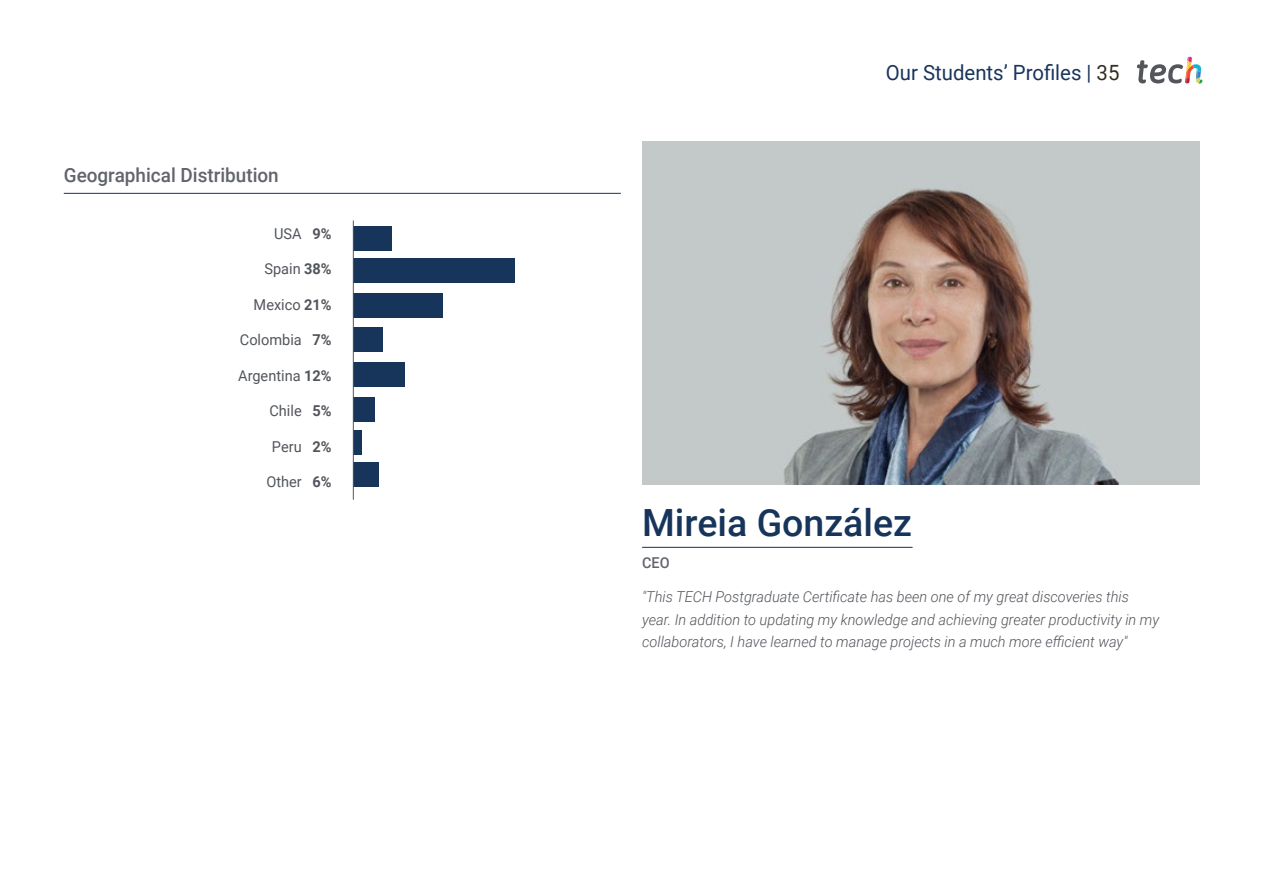
<style>
.page{position:relative;width:1263px;height:893px;background:#fff}
.page>*{position:absolute;margin:0;border:0;box-sizing:border-box;transform-origin:0 0}
.t1{font:500 37.5px "Roboto";color:#17355b}
.t2{font:21px "Roboto";color:#1a355c}
.t3{font:500 19.5px "Roboto";color:#61646a}
.t4{font:italic 300 15px/22.5px "Roboto";color:#52555b}
.t5{font:15px "Roboto";color:#52555b}
.t6{font:500 15px "Roboto";color:#61646a;scale:.96 1}
.s1{font-weight:700}
.s2{color:#312e20}
</style>
<div class="page">
<svg style="left:1137px;top:57px;width:65px;height:27px"></svg>
<hr style="left:64px;top:193px;width:557px;height:1px;background:#17355b">
<hr style="left:642px;top:547px;width:270px;height:1px;background:#123352">
<img style="left:642px;top:141px;width:557px;height:343px">
<div style="left:353px;top:226px;width:38px;height:25px;background:#17355b"></div>
<div style="left:353px;top:258px;width:162px;height:25px;background:#17355b"></div>
<div style="left:353px;top:293px;width:89px;height:24px;background:#17355b"></div>
<div style="left:353px;top:327px;width:30px;height:25px;background:#17355b"></div>
<div style="left:353px;top:362px;width:52px;height:25px;background:#17355b"></div>
<div style="left:353px;top:397px;width:21px;height:25px;background:#17355b"></div>
<div style="left:353px;top:430px;width:9px;height:24px;background:#17355b"></div>
<div style="left:353px;top:462px;width:25px;height:25px;background:#17355b"></div>
<hr style="left:353px;top:220px;width:1px;height:280px;background:#52555b">
<h3 class="t3" style="left:64px;top:161px;width:217px">Geographical Distribution</h3>
<p class="t5" style="left:274px;top:223px;width:59px">USA <span class="s1">9%</span></p>
<p class="t5" style="left:264px;top:258px;width:69px">Spain <span class="s1">38%</span></p>
<p class="t5" style="left:254px;top:294px;width:80px">Mexico <span class="s1">21%</span></p>
<p class="t5" style="left:240px;top:329px;width:93px">Colombia <span class="s1">7%</span></p>
<p class="t5" style="left:238px;top:365px;width:95px">Argentina <span class="s1">12%</span></p>
<p class="t5" style="left:269px;top:400px;width:64px">Chile <span class="s1">5%</span></p>
<p class="t5" style="left:272px;top:436px;width:61px">Peru <span class="s1">2%</span></p>
<p class="t5" style="left:266px;top:471px;width:67px">Other <span class="s1">6%</span></p>
<h2 class="t2" style="left:886px;top:57px;width:235px">Our Students’ Profiles | <span class="s2">35</span></h2>
<h1 class="t1" style="left:642px;top:496px;width:272px">Mireia González</h1>
<p class="t6" style="left:642px;top:552px;width:30px">CEO</p>
<p class="t4" style="left:642px;top:585px;width:519px">"This TECH Postgraduate Certificate has been one of my great discoveries this year. In addition to updating my knowledge and achieving greater productivity in my collaborators, I have learned to manage projects in a much more efficient way"</p>
</div>
